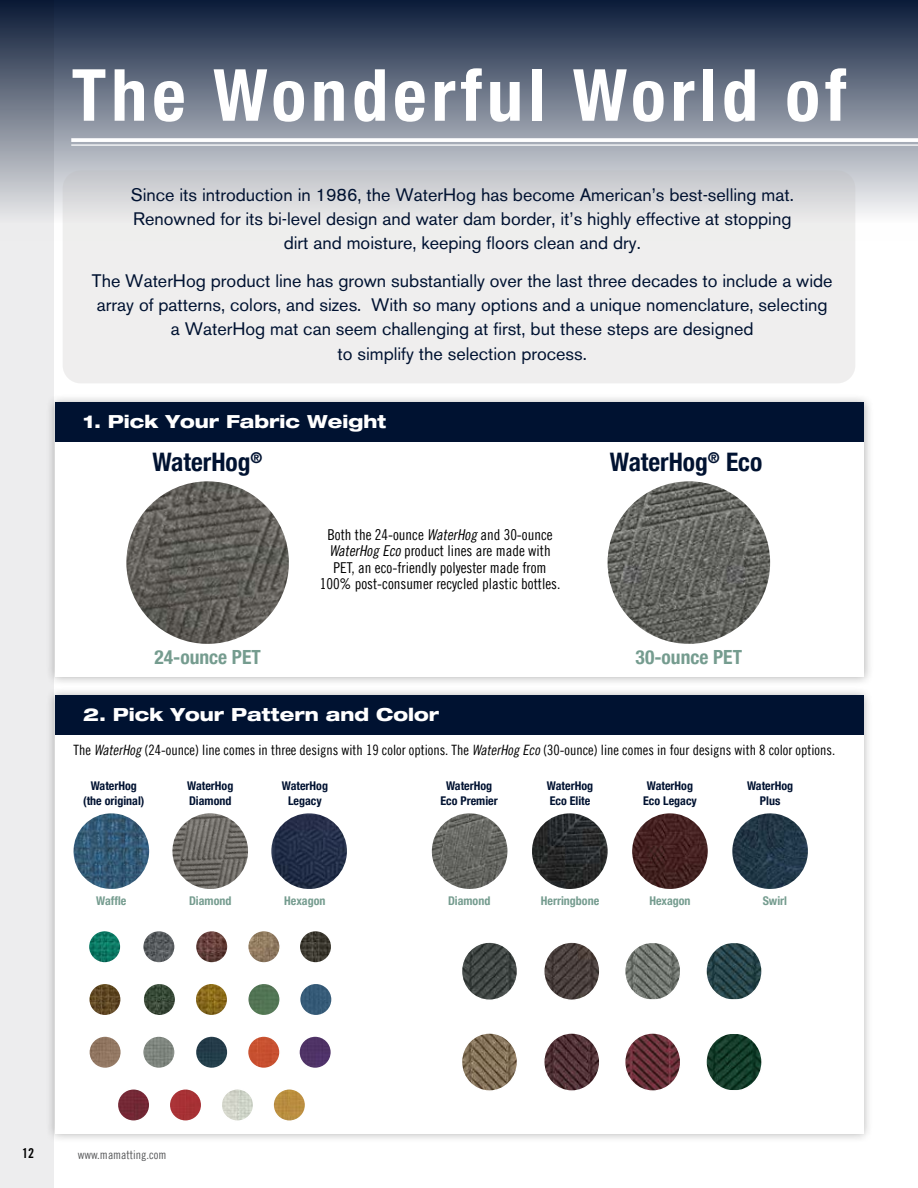
<style>
.page{position:relative;width:918px;height:1188px;background:#fff}
.page>*{position:absolute;margin:0;border:0;box-sizing:border-box;transform-origin:0 0}
.t1{font:700 condensed 72px "Helvetica Neue LT Pro";letter-spacing:.07em;color:#fff}
.t2{font:700 condensed 25.5px "Helvetica Neue LT Pro";color:#001231}
.t3{font:700 condensed 19.5px "Helvetica Neue LT Pro";color:#759c8f}
.t4{font:18px/24.5px "Akzidenz Grotesk BE";color:#001231;text-align:center}
.t5{font:800 expanded 18px "Helvetica Neue LT Pro";color:#fff}
.t6{font:15px/16.5px "Trade Gothic LT Pro Cn 18";color:#000;text-align:center}
.t7{font:14.25px "Trade Gothic LT Pro Cn 18";color:#000}
.t8{font:13.5px "Trade Gothic LT Pro Bd Cn 20";color:#000}
.t9{font:700 condensed 12px/14.4px "Helvetica Neue LT Pro";color:#001231;text-align:center}
.t10{font:700 condensed 12px "Helvetica Neue LT Pro";color:#759c8f}
.t11{font:12px "Trade Gothic LT Pro Cn 18";color:#58595b}
.s1{font-style:italic}
</style>
<div class="page">
<div style="left:0;top:0;width:918px;height:241px;background:linear-gradient(to bottom,#0b1c39,#fff)"></div>
<svg style="left:0;top:0;width:54px;height:1188px;background:#d4d6da"></svg>
<svg style="left:71px;top:138px;width:847px;height:4px"></svg>
<hr style="left:71px;top:144px;width:847px;height:2px;background:#fff">
<svg style="left:63px;top:170px;width:792px;height:213px;background:#e8e8e9"></svg>
<div style="left:45px;top:393px;width:829px;height:294px;background:#000;opacity:.3"></div>
<div style="left:55px;top:403px;width:809px;height:274px;background:#fff"></div>
<div style="left:55px;top:403px;width:809px;height:39px;background:#001231"></div>
<div style="left:45px;top:686px;width:828px;height:458px;background:#000;opacity:.3"></div>
<div style="left:55px;top:696px;width:808px;height:438px;background:#fff"></div>
<div style="left:55px;top:696px;width:808px;height:39px;background:#001231"></div>
<img style="left:143px;top:930px;width:32px;height:33px;border-radius:16px">
<div style="left:142px;top:930px;width:34px;height:34px;border:2px solid #fff;border-radius:50%"></div>
<img style="left:300px;top:983px;width:32px;height:33px;border-radius:16px">
<div style="left:299px;top:982px;width:34px;height:35px;border:2px solid #fff;border-radius:50%"></div>
<img style="left:143px;top:983px;width:33px;height:33px;border-radius:16px">
<div style="left:142px;top:982px;width:35px;height:35px;border:2px solid #fff;border-radius:50%"></div>
<img style="left:299px;top:1036px;width:32px;height:33px;border-radius:16px">
<div style="left:298px;top:1035px;width:34px;height:34px;border:2px solid #fff;border-radius:50%"></div>
<img style="left:88px;top:930px;width:33px;height:33px;border-radius:16px">
<div style="left:87px;top:930px;width:35px;height:34px;border:2px solid #fff;border-radius:50%"></div>
<img style="left:248px;top:983px;width:32px;height:33px;border-radius:16px">
<div style="left:247px;top:982px;width:34px;height:35px;border:2px solid #fff;border-radius:50%"></div>
<img style="left:89px;top:983px;width:32px;height:33px;border-radius:16px">
<div style="left:88px;top:982px;width:34px;height:35px;border:2px solid #fff;border-radius:50%"></div>
<img style="left:247px;top:1036px;width:33px;height:33px;border-radius:16px">
<div style="left:247px;top:1035px;width:34px;height:34px;border:2px solid #fff;border-radius:50%"></div>
<img style="left:248px;top:930px;width:32px;height:33px;border-radius:16px">
<div style="left:247px;top:930px;width:34px;height:34px;border:2px solid #fff;border-radius:50%"></div>
<img style="left:145px;top:1038px;width:28px;height:28px">
<div style="left:142px;top:1035px;width:34px;height:34px;border:2px solid #fff;border-radius:50%"></div>
<img style="left:299px;top:930px;width:33px;height:33px;border-radius:16px">
<div style="left:298px;top:930px;width:35px;height:34px;border:2px solid #fff;border-radius:50%"></div>
<img style="left:195px;top:1036px;width:33px;height:32px;border-radius:16px">
<div style="left:194px;top:1035px;width:35px;height:34px;border:2px solid #fff;border-radius:50%"></div>
<img style="left:195px;top:930px;width:33px;height:33px;border-radius:16px">
<div style="left:195px;top:930px;width:34px;height:34px;border:2px solid #fff;border-radius:50%"></div>
<img style="left:91px;top:1038px;width:28px;height:28px">
<div style="left:88px;top:1035px;width:34px;height:34px;border:2px solid #fff;border-radius:50%"></div>
<img style="left:273px;top:1089px;width:33px;height:32px;border-radius:16px">
<div style="left:272px;top:1088px;width:35px;height:34px;border:2px solid #fff;border-radius:50%"></div>
<img style="left:169px;top:1089px;width:33px;height:32px;border-radius:16px">
<div style="left:168px;top:1088px;width:35px;height:34px;border:2px solid #fff;border-radius:50%"></div>
<img style="left:195px;top:983px;width:33px;height:33px;border-radius:16px">
<div style="left:194px;top:982px;width:35px;height:35px;border:2px solid #fff;border-radius:50%"></div>
<img style="left:117px;top:1089px;width:33px;height:32px;border-radius:16px">
<div style="left:116px;top:1088px;width:35px;height:34px;border:2px solid #fff;border-radius:50%"></div>
<img style="left:708px;top:944px;width:52px;height:54px">
<div style="left:705px;top:941px;width:58px;height:60px;border:2px solid #fff;border-radius:50%"></div>
<img style="left:627px;top:944px;width:51px;height:54px">
<div style="left:624px;top:941px;width:57px;height:60px;border:2px solid #fff;border-radius:50%"></div>
<img style="left:546px;top:944px;width:52px;height:54px">
<div style="left:543px;top:941px;width:58px;height:60px;border:2px solid #fff;border-radius:50%"></div>
<img style="left:464px;top:944px;width:51px;height:54px">
<div style="left:461px;top:941px;width:57px;height:60px;border:2px solid #fff;border-radius:50%"></div>
<img style="left:708px;top:1035px;width:52px;height:54px">
<div style="left:705px;top:1032px;width:58px;height:60px;border:2px solid #fff;border-radius:50%"></div>
<img style="left:627px;top:1035px;width:51px;height:54px">
<div style="left:624px;top:1032px;width:57px;height:60px;border:2px solid #fff;border-radius:50%"></div>
<img style="left:546px;top:1035px;width:52px;height:54px">
<div style="left:543px;top:1032px;width:58px;height:60px;border:2px solid #fff;border-radius:50%"></div>
<img style="left:464px;top:1035px;width:51px;height:54px">
<div style="left:461px;top:1032px;width:57px;height:60px;border:2px solid #fff;border-radius:50%"></div>
<img style="left:74px;top:813px;width:75px;height:76px;border-radius:38px">
<img style="left:172px;top:813px;width:76px;height:76px;border-radius:38px">
<img style="left:271px;top:813px;width:76px;height:76px;border-radius:38px">
<img style="left:432px;top:813px;width:75px;height:76px;border-radius:38px">
<img style="left:532px;top:813px;width:76px;height:76px;border-radius:38px">
<img style="left:632px;top:813px;width:76px;height:76px;border-radius:38px">
<img style="left:732px;top:813px;width:76px;height:76px;border-radius:38px">
<img style="left:126px;top:481px;width:163px;height:163px;border-radius:81px">
<img style="left:608px;top:481px;width:162px;height:163px;border-radius:81px">
<img style="left:221px;top:1089px;width:33px;height:32px;border-radius:16px">
<div style="left:220px;top:1088px;width:35px;height:34px;border:2px solid #fff;border-radius:50%"></div>
<h1 class="t1" style="left:72px;top:52px;width:776px">The Wonderful World of</h1>
<p class="t4" style="left:131px;top:183px;width:665px;line-height:24px">Since its introduction in 1986, the WaterHog has become American’s best-selling mat.<br>Renowned for its bi-level design and water dam border, it’s highly effective at stopping dirt and moisture, keeping floors clean and dry.</p>
<p class="t4" style="left:92px;top:268px;width:742px">The WaterHog product line has grown substantially over the last three decades to include a wide array of patterns, colors, and sizes. With so many options and a unique nomenclature, selecting a WaterHog mat can seem challenging at first, but these steps are designed<br>to simplify the selection process.</p>
<p class="t5" style="left:83px;top:410px;width:305px">1. Pick Your Fabric Weight</p>
<h2 class="t2" style="left:152px;top:447px;width:112px">WaterHog<sup>®</sup></h2>
<h2 class="t2" style="left:610px;top:447px;width:154px">WaterHog<sup>®</sup> Eco</h2>
<p class="t6" style="left:320px;top:526px;width:242px">Both the 24-ounce <span class="s1">WaterHog</span> and 30-ounce <span class="s1">WaterHog Eco</span> product lines are made with PET, an eco-friendly polyester made from 100% post-consumer recycled plastic bottles.</p>
<p class="t3" style="left:154px;top:645px;width:108px">24-ounce PET</p>
<p class="t3" style="left:636px;top:645px;width:108px">30-ounce PET</p>
<p class="t5" style="left:83px;top:703px;width:358px">2. Pick Your Pattern and Color</p>
<p class="t7" style="left:74px;top:742px;width:763px">The <span class="s1">WaterHog</span> (24-ounce) line comes in three designs with 19 color options. The <span class="s1">WaterHog Eco</span> (30-ounce) line comes in four designs with 8 color options.</p>
<p class="t9" style="left:83px;top:779px;width:63px">WaterHog (the original)</p>
<p class="t9" style="left:187px;top:779px;width:48px;text-align:left">WaterHog<br>Diamond</p>
<p class="t9" style="left:282px;top:779px;width:48px">WaterHog<br>Legacy</p>
<p class="t9" style="left:441px;top:779px;width:59px">WaterHog<br>Eco Premier</p>
<p class="t9" style="left:547px;top:779px;width:48px;text-align:left">WaterHog<br>Eco Elite</p>
<p class="t9" style="left:643px;top:779px;width:55px">WaterHog<br>Eco Legacy</p>
<p class="t9" style="left:747px;top:779px;width:48px">WaterHog<br>Plus</p>
<p class="t10" style="left:96px;top:894px;width:32px">Waffle</p>
<p class="t10" style="left:189px;top:894px;width:44px">Diamond</p>
<p class="t10" style="left:284px;top:894px;width:43px">Hexagon</p>
<p class="t10" style="left:448px;top:894px;width:44px">Diamond</p>
<p class="t10" style="left:541px;top:894px;width:60px">Herringbone</p>
<p class="t10" style="left:649px;top:894px;width:43px">Hexagon</p>
<p class="t10" style="left:763px;top:894px;width:26px">Swirl</p>
<p class="t8" style="left:22px;top:1145px;width:13px">12</p>
<p class="t11" style="left:78px;top:1147px;width:90px">www.mamatting.com</p>
</div>
